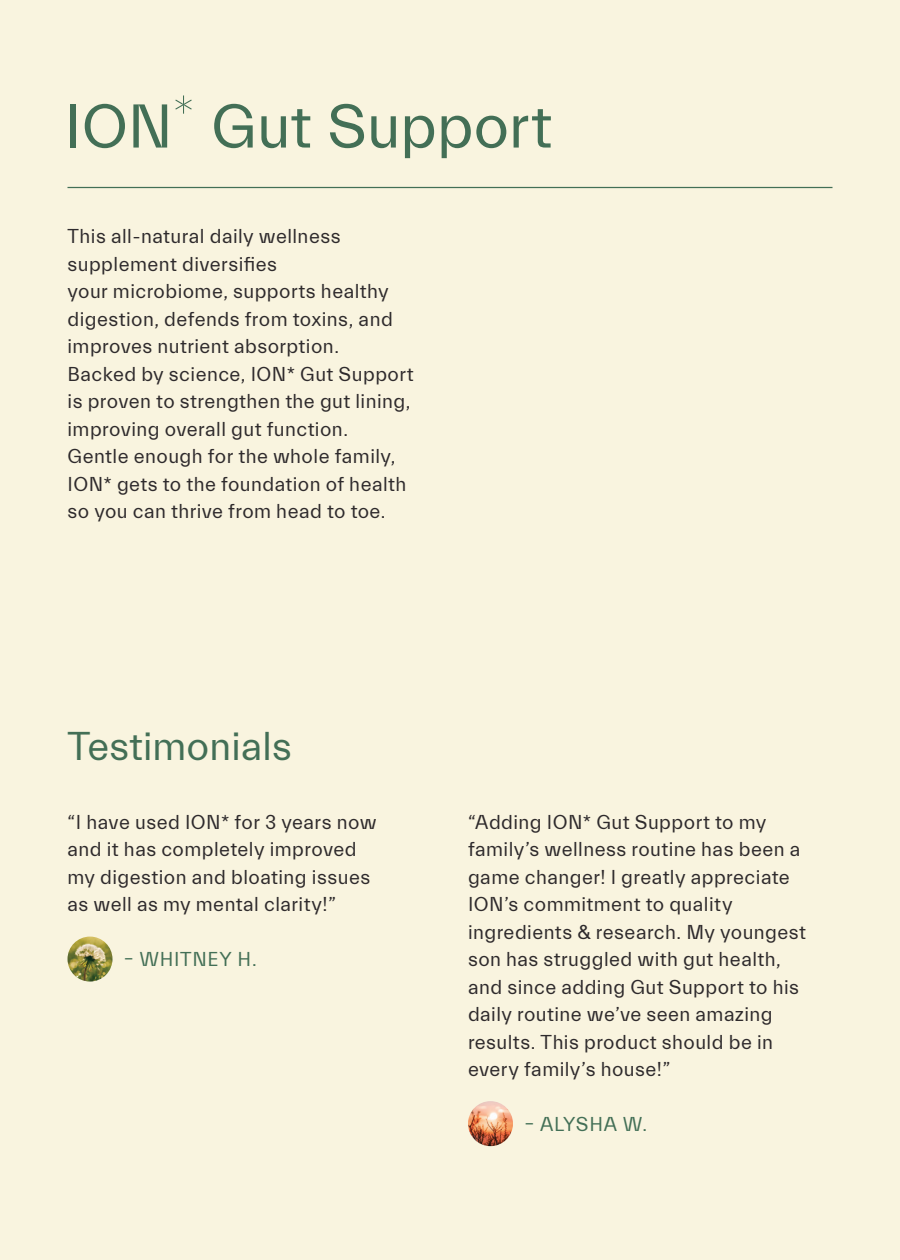
<style>
.page{position:relative;width:900px;height:1260px;background:#f9f4df}
.page>*{position:absolute;margin:0;border:0;box-sizing:border-box;transform-origin:0 0}
.t1{font:62.5px "Everett";letter-spacing:-.005em;color:#436f56}
.t2{font:40px "Everett";letter-spacing:.005em;color:#436f56}
.t3{font:20px/27.5px "Everett";letter-spacing:.02em;color:#2e2a2c}
.t4{font:20px "Everett";letter-spacing:.035em;color:#436f56}
.s1{font-family:"Everett Seraphic";font-weight:300}
</style>
<div class="page">
<hr style="left:68px;top:187px;width:764px;height:1px;background:#436f56">
<img style="left:68px;top:937px;width:44px;height:45px;border-radius:22px">
<img style="left:468px;top:1101px;width:45px;height:45px;border-radius:22px">
<h1 class="t1" style="left:65px;top:93px;width:489px">ION<span class="s1">*</span> Gut Support</h1>
<p class="t3" style="left:68px;top:223px;width:348px">This all-natural daily wellness supplement diversifies<br>your microbiome, supports healthy digestion, defends from toxins, and improves nutrient absorption.<br>Backed by science, ION* Gut Support is proven to strengthen the gut lining, improving overall gut function.<br>Gentle enough for the whole family, ION* gets to the foundation of health so you can thrive from head to toe.</p>
<h2 class="t2" style="left:68px;top:725px;width:226px">Testimonials</h2>
<p class="t3" style="left:68px;top:809px;width:311px">“I have used ION* for 3 years now and it has completely improved my digestion and bloating issues as well as my mental clarity!”</p>
<p class="t4" style="left:124px;top:949px;width:134px">– WHITNEY H.</p>
<p class="t3" style="left:468px;top:809px;width:340px">“Adding ION* Gut Support to my family’s wellness routine has been a game changer! I greatly appreciate<br>ION’s commitment to quality ingredients &amp; research. My youngest son has struggled with gut health, and since adding Gut Support to his daily routine we’ve seen amazing results. This product should be in every family’s house!”</p>
<p class="t4" style="left:524px;top:1114px;width:124px">– ALYSHA W.</p>
</div>
